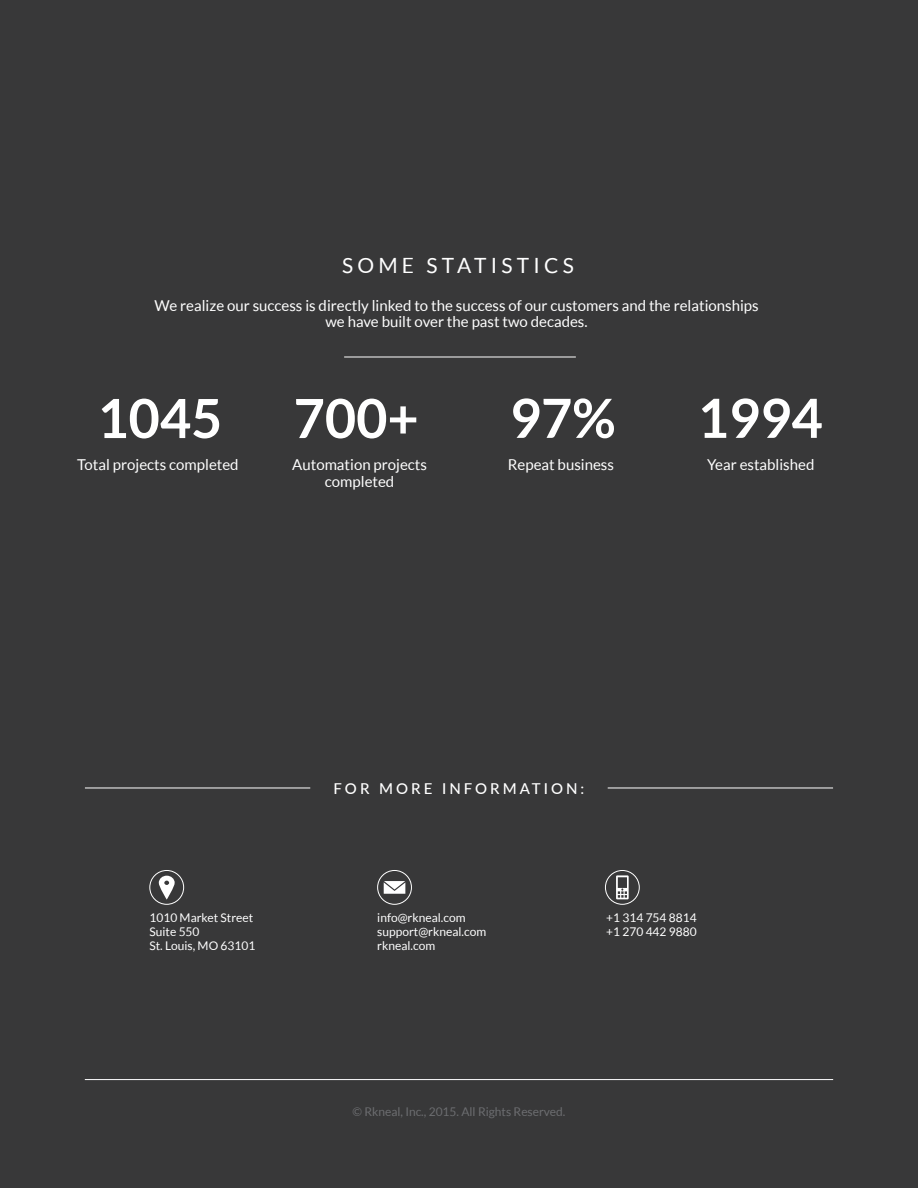
<style>
.page{position:relative;width:918px;height:1188px;background:#383839}
.page>*{position:absolute;margin:0;border:0;box-sizing:border-box;transform-origin:0 0}
.Statistics{font:700 54px "Lato";color:#fff}
.t1{font:21px "Lato";letter-spacing:.2em;color:#fff}
.t2{font:15px/16.5px "Lato";color:#fff;text-align:center}
.t3{font:500 15px "Lato";letter-spacing:.2em;color:#fff}
.t4{font:12px "Lato";color:#fff}
.t5{font:12px "Lato";color:#6c6d70}
</style>
<div class="page">
<hr style="left:85px;top:1079px;width:748px;height:1px;background:#fff">
<hr style="left:85px;top:788px;width:225px;height:1px;background:#fff">
<hr style="left:608px;top:788px;width:225px;height:1px;background:#fff">
<svg style="left:616px;top:875px;width:13px;height:24px"></svg>
<div style="left:605px;top:870px;width:35px;height:35px;border:1px solid #fff;border-radius:50%"></div>
<svg style="left:384px;top:881px;width:21px;height:13px"></svg>
<div style="left:377px;top:870px;width:35px;height:35px;border:1px solid #fff;border-radius:50%"></div>
<svg style="left:159px;top:876px;width:16px;height:24px"></svg>
<div style="left:149px;top:870px;width:35px;height:35px;border:1px solid #fff;border-radius:50%"></div>
<hr style="left:344px;top:357px;width:232px;height:1px;background:#fff">
<p class="t1" style="left:342px;top:254px;width:233px">SOME STATISTICS</p>
<p class="t2" style="left:154px;top:297px;width:606px">We realize our success is directly linked to the success of our customers and the relationships we have built over the past two decades.</p>
<p class="Statistics" style="left:97px;top:387px;width:127px">1045</p>
<p class="t2" style="left:77px;top:456px;width:163px">Total projects completed</p>
<p class="Statistics" style="left:294px;top:387px;width:127px">700+</p>
<p class="t2" style="left:292px;top:456px;width:136px">Automation projects completed</p>
<p class="Statistics" style="left:510px;top:387px;width:108px">97%</p>
<p class="t2" style="left:508px;top:456px;width:108px">Repeat business</p>
<p class="Statistics" style="left:697px;top:387px;width:127px">1994</p>
<p class="t2" style="left:707px;top:456px;width:109px">Year established</p>
<p class="t4" style="left:149px;top:911px;width:105px">1010 Market Street</p>
<p class="t4" style="left:149px;top:925px;width:52px">Suite 550</p>
<p class="t4" style="left:149px;top:939px;width:107px">St. Louis, MO 63101</p>
<p class="t3" style="left:334px;top:778px;width:252px">FOR MORE INFORMATION:</p>
<p class="t4" style="left:377px;top:911px;width:90px">info@rkneal.com</p>
<p class="t4" style="left:377px;top:925px;width:110px">support@rkneal.com</p>
<p class="t4" style="left:377px;top:939px;width:59px">rkneal.com</p>
<p class="t4" style="left:606px;top:911px;width:92px">+1 314 754 8814</p>
<p class="t4" style="left:606px;top:925px;width:92px">+1 270 442 9880</p>
<p class="t5" style="left:352px;top:1105px;width:215px">© Rkneal, Inc., 2015. All Rights Reserved.</p>
</div>
